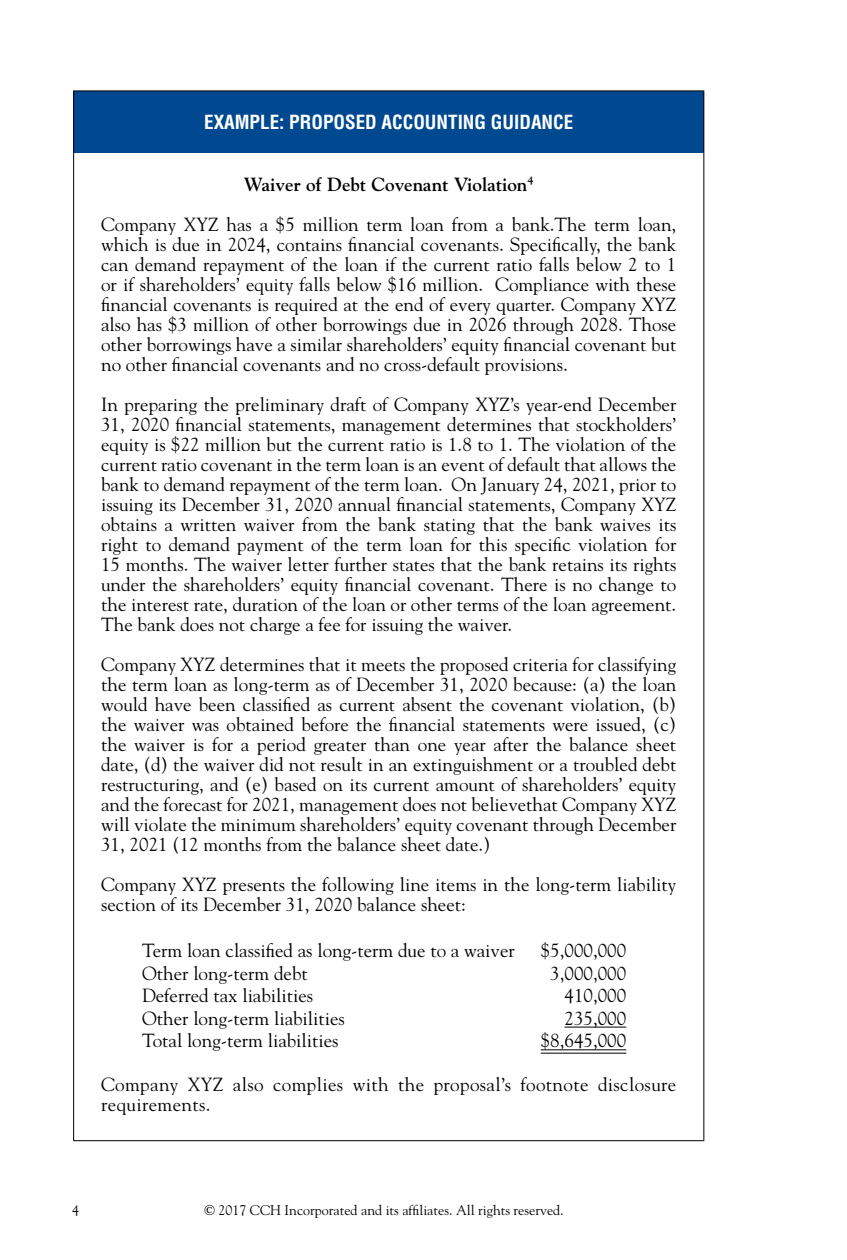
<style>
.page{position:relative;width:847px;height:1260px;background:#fff}
.page>*{position:absolute;margin:0;border:0;box-sizing:border-box;transform-origin:0 0}
.Body_B{font:19px/20px "Goudy Std";color:#000;text-align:justify}
.Body_B-2{font:19px/20px "Goudy Std";letter-spacing:.02em;color:#000}
.H1_C_i{font:700 condensed 19px "Helvetica LT Std";color:#fff}
.Body_B-3{font:700 19px "Goudy Std";color:#000}
.t1{font:14px "Goudy Std";color:#000}
</style>
<div class="page">
<div style="left:74px;top:91px;width:630px;height:62px;background:#004990"></div>
<hr style="left:73px;top:90px;width:631px;height:1px;background:#000">
<hr style="left:73px;top:91px;width:1px;height:62px;background:#000">
<hr style="left:703px;top:91px;width:1px;height:62px;background:#000">
<hr style="left:73px;top:153px;width:1px;height:987px;background:#000">
<hr style="left:703px;top:153px;width:1px;height:987px;background:#000">
<hr style="left:73px;top:1140px;width:631px;height:1px;background:#000">
<hr style="left:564px;top:1027px;width:62px;height:1px;background:#000">
<hr style="left:541px;top:1049px;width:85px;height:1px;background:#000">
<hr style="left:541px;top:1053px;width:85px;height:1px;background:#000">
<p class="H1_C_i" style="left:204px;top:110px;width:370px">EXAMPLE: PROPOSED ACCOUNTING GUIDANCE</p>
<p class="Body_B-3" style="left:244px;top:173px;width:291px">Waiver of Debt Covenant Violation<sup>4</sup></p>
<p class="Body_B" style="left:101px;top:214px;width:577px">Company XYZ has a $5 million term loan from a bank.The term loan, which is due in 2024, contains financial covenants. Specifically, the bank can demand repayment of the loan if the current ratio falls below 2 to 1 or if shareholders’ equity falls below $16 million. Compliance with these financial covenants is required at the end of every quarter. Company XYZ also has $3 million of other borrowings due in 2026 through 2028. Those other borrowings have a similar shareholders’ equity financial covenant but no other financial covenants and no cross-default provisions.</p>
<p class="Body_B" style="left:101px;top:394px;width:577px">In preparing the preliminary draft of Company XYZ’s year-end December 31, 2020 financial statements, management determines that stockholders’ equity is $22 million but the current ratio is 1.8 to 1. The violation of the current ratio covenant in the term loan is an event of default that allows the bank to demand repayment of the term loan. On January 24, 2021, prior to issuing its December 31, 2020 annual financial statements, Company XYZ obtains a written waiver from the bank stating that the bank waives its right to demand payment of the term loan for this specific violation for 15 months. The waiver letter further states that the bank retains its rights under the shareholders’ equity financial covenant. There is no change to the interest rate, duration of the loan or other terms of the loan agreement.<br>The bank does not charge a fee for issuing the waiver.</p>
<p class="Body_B" style="left:101px;top:654px;width:577px">Company XYZ determines that it meets the proposed criteria for classifying the term loan as long-term as of December 31, 2020 because: (a) the loan would have been classified as current absent the covenant violation, (b) the waiver was obtained before the financial statements were issued, (c) the waiver is for a period greater than one year after the balance sheet date, (d) the waiver did not result in an extinguishment or a troubled debt restructuring, and (e) based on its current amount of shareholders’ equity and the forecast for 2021, management does not believethat Company XYZ will violate the minimum shareholders’ equity covenant through December 31, 2021 (12 months from the balance sheet date.)</p>
<p class="Body_B" style="left:101px;top:874px;width:577px">Company XYZ presents the following line items in the long-term liability section of its December 31, 2020 balance sheet:</p>
<p class="Body_B" style="left:142px;top:941px;width:374px">Term loan classified as long-term due to a waiver</p>
<p class="Body_B" style="left:541px;top:941px;width:87px">$5,000,000</p>
<p class="Body_B" style="left:142px;top:963px;width:167px">Other long-term debt</p>
<p class="Body_B" style="left:550px;top:963px;width:77px">3,000,000</p>
<p class="Body_B" style="left:142px;top:985px;width:172px">Deferred tax liabilities</p>
<p class="Body_B" style="left:564px;top:985px;width:63px">410,000</p>
<p class="Body_B" style="left:142px;top:1008px;width:204px">Other long-term liabilities</p>
<p class="Body_B" style="left:564px;top:1008px;width:63px">235,000</p>
<p class="Body_B" style="left:142px;top:1030px;width:198px">Total long-term liabilities</p>
<p class="Body_B" style="left:541px;top:1030px;width:87px">$8,645,000</p>
<p class="Body_B-2" style="left:101px;top:1075px;width:577px">Company XYZ also complies with the proposal’s footnote disclosure requirements.</p>
<p class="t1" style="left:72px;top:1202px;width:8px">4</p>
<p class="t1" style="left:204px;top:1202px;width:361px">© 2017 CCH Incorporated and its affiliates. All rights reserved.</p>
</div>
